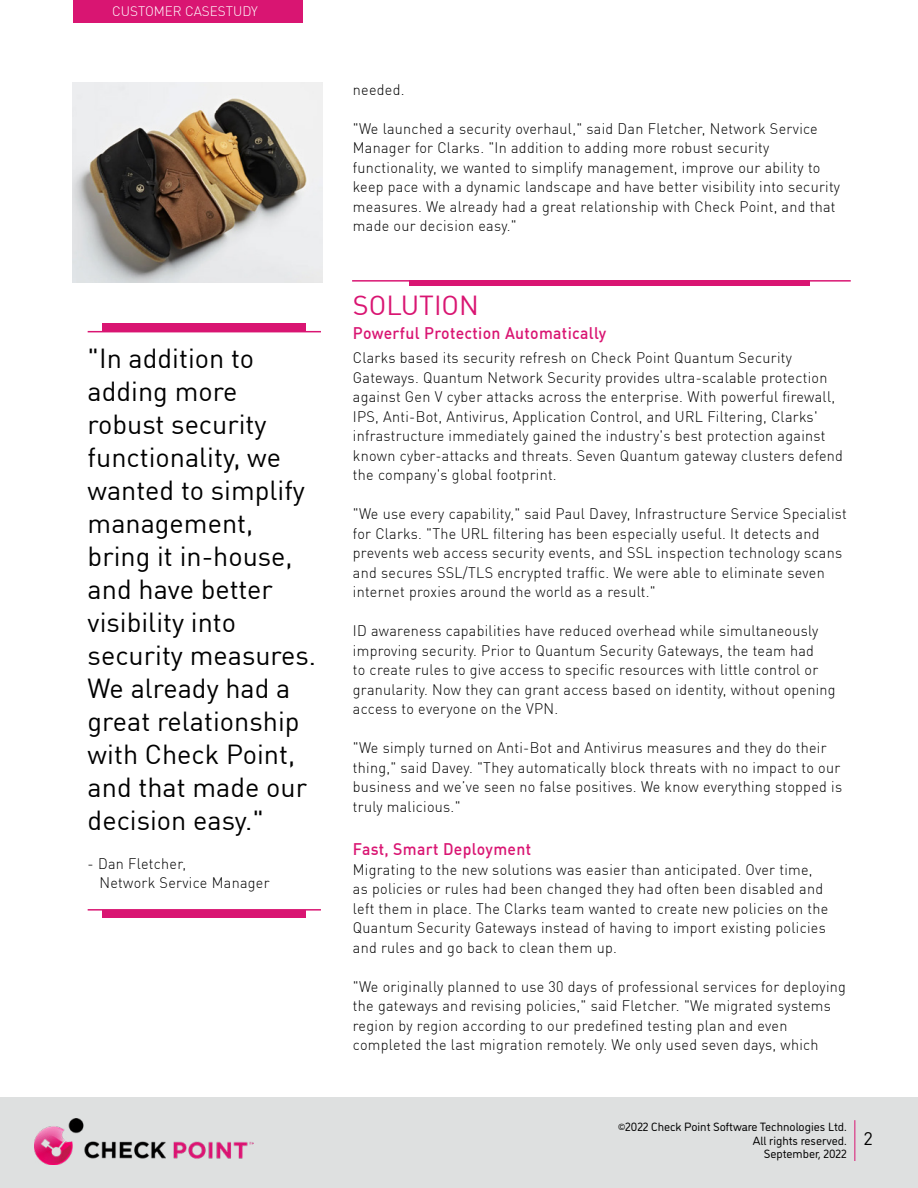
<style>
.page{position:relative;width:918px;height:1188px;background:#fff}
.page>*{position:absolute;margin:0;border:0;box-sizing:border-box;transform-origin:0 0}
.t1{font:27px/33px "DIN Pro";color:#000}
.t2{font:27px "DIN Pro";color:#d91572}
.t3{font:18px "DIN Pro";color:#000}
.t4{font:500 16.5px "DIN Pro";letter-spacing:.02em;color:#d91572;scale:.96 1}
.t5{font:300 15px/19.5px "DIN Pro";letter-spacing:.02em;color:#000;scale:.96 1}
.t6{font:300 13.5px "DIN Pro";color:#fff}
.t7{font:12px/13.5px "DI Nosaur";color:#000;text-align:right}
.t8{font:9px "DI Nosaur";color:#000}
</style>
<div class="page">
<div style="left:0;top:1097px;width:918px;height:91px;background:#dee0e0"></div>
<hr style="left:854px;top:1120px;width:1px;height:41px;background:#d91572">
<div style="left:73px;top:0;width:230px;height:23px;background:#d91572"></div>
<img style="left:34px;top:1118px;width:219px;height:47px">
<div style="left:103px;top:324px;width:203px;height:7px;background:#d91572"></div>
<div style="left:103px;top:910px;width:203px;height:7px;background:#d91572"></div>
<hr style="left:88px;top:331px;width:233px;height:1px;background:#d91572">
<hr style="left:88px;top:909px;width:233px;height:2px;background:#d91572">
<div style="left:410px;top:280px;width:400px;height:6px;background:#d91572"></div>
<hr style="left:352px;top:280px;width:499px;height:2px;background:#d91572">
<img style="left:73px;top:82px;width:250px;height:201px">
<p class="t6" style="left:112px;top:1px;width:147px">CUSTOMER CASESTUDY</p>
<p class="t1" style="left:88px;top:340px;width:230px">"In addition to adding more robust security functionality, we wanted to simplify management, bring init -house, and have better visibility into security measures.<br>We already had a great relationship with Check Point, and that made our decision easy ".</p>
<p class="t5" style="left:100px;top:852px;width:179px;text-indent:-12px">- Dan Fletcher,<br>Network Service Manager</p>
<p class="t5" style="left:353px;top:78px;width:55px">needed.</p>
<p class="t5" style="left:353px;top:117px;width:509px">"We launched a security overhaul," said Dan Fletcher, Network Service Manager for Clarks ". In addition to adding more robust security functionality, we wanted to simplify management, improve our ability to keep pace with a dynamic landscape and have better visibility into security measures. We already had a great relationship with Check Point, and that made our decision easy ".</p>
<h1 class="t2" style="left:353px;top:285px;width:128px">SOLUTION</h1>
<p class="t4" style="left:353px;top:320px;width:265px">Powerful Protection Automatically</p>
<p class="t5" style="left:353px;top:347px;width:512px">Clarks based its security refresh on Check Point Quantum Security Gateways. Quantum Network Security provides ultra-scalable protection against Gen V cyber attacks across the enterprise. With powerful firewall, IPS, Anti-Bot, Antivirus, Application Control, and URL Filtering, Clarks' infrastructure immediately gained the industry s' best protection against known cyber-attacks and threats. Seven Quantum gateway clusters defend the company s' global footprint.</p>
<p class="t5" style="left:353px;top:503px;width:516px">"We use every capability," said Paul Davey, Infrastructure Service Specialist for Clarks ". The URL filtering has been especially useful It. detects and prevents web access security events, and SSL inspection technology scans and secures SSL/TLS encrypted traffic. We were able to eliminate seven internet proxies around the world as a result ".</p>
<p class="t5" style="left:353px;top:620px;width:504px">ID awareness capabilities have reduced overhead while simultaneously improving security. Prior to Quantum Security Gateways, the team had<br>to create rules to give access to specific resources with little control or granularity. Now they can grant access based on identity, without opening access to everyone on the VPN.</p>
<p class="t5" style="left:353px;top:737px;width:511px">"We simply turned on Anti-Bot and Antivirus measures and they do their thing," said Davey ". They automatically block threats with no impact to our business and we’ve seen no false positives. We know everything stopped is truly malicious ".</p>
<p class="t4" style="left:353px;top:836px;width:187px">Fast, Smart Deployment</p>
<p class="t5" style="left:353px;top:858px;width:497px">Migrating to the new solutions was easier than anticipated. Over time, as policies or rules had been changed they had often been disabled and left them in place. The Clarks team wanted to create new policies on the Quantum Security Gateways instead of having to import existing policies and rules and go back to clean them up.</p>
<p class="t5" style="left:353px;top:975px;width:515px">"We originally planned to use 30 days of professional services for deploying the gateways and revising policies," said Fletcher ". We migrated systems region by region according to our predefined testing plan and even completed the last migration remotely. We only used seven days, which</p>
<p class="t7" style="left:625px;top:1120px;width:223px">2022 Check Point Software Technologies Ltd.</p>
<p class="t8" style="left:618px;top:1120px;width:9px">©</p>
<p class="t7" style="left:753px;top:1133px;width:95px">All rights reserved.<br>September, 2022</p>
<p class="t3" style="left:864px;top:1125px;width:11px">2</p>
</div>
